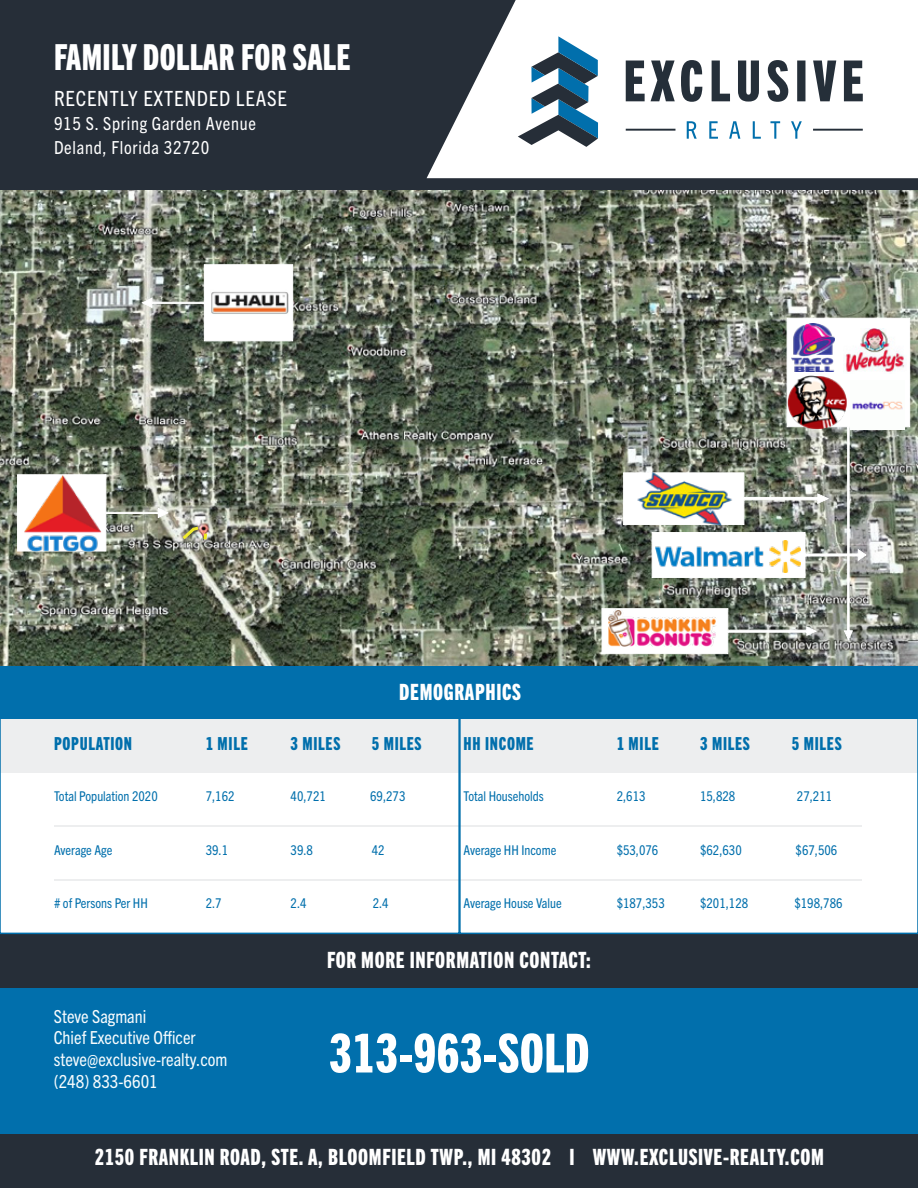
<style>
.page{position:relative;width:918px;height:1188px;background:#fff}
.page>*{position:absolute;margin:0;border:0;box-sizing:border-box;transform-origin:0 0}
.Headline_Centered{font:54px "Trade Gothic Next LT Pro Hv Cm";letter-spacing:.01em;color:#fff}
.Headlines{font:36px "Trade Gothic Next LT Pro Hv Cm";letter-spacing:.01em;color:#fff}
.Subheadlines_Centere{font:22.5px "Trade Gothic Next LT Pro Hv Cm";letter-spacing:.03em;color:#fff}
.Address{font:condensed 21px "Trade Gothic Next LT Pro";letter-spacing:.04em;color:#fff}
.t1{font:condensed 18px "Trade Gothic Next LT Pro";color:#f7fcfe}
.Table_Subhead{font:18px "Trade Gothic Next LT Pro Hv Cm";letter-spacing:.04em;color:#016fac}
.Address-2{font:condensed 18px "Trade Gothic Next LT Pro";letter-spacing:.04em;color:#fff}
.t2{font:condensed 18px "Trade Gothic Next LT Pro";color:#f9fcfe}
.Body_Copy_Smaller{font:condensed 13.5px "Trade Gothic Next LT Pro";color:#016fac}
</style>
<div class="page">
<div style="left:0;top:1134px;width:918px;height:54px;background:#262e38"></div>
<div style="left:0;top:934px;width:918px;height:54px;background:#262e38"></div>
<div style="left:0;top:665px;width:918px;height:54px;background:#016fac"></div>
<div style="left:0;top:719px;width:918px;height:54px;background:#edeeef"></div>
<hr style="left:54px;top:825px;width:808px;height:2px;background:#262e38">
<hr style="left:54px;top:879px;width:808px;height:2px;background:#262e38">
<div style="left:0;top:0;width:918px;height:190px;background:#262e38"></div>
<svg style="left:427px;top:0;width:491px;height:178px;background:#e5e6e7"></svg>
<svg style="left:687px;top:121px;width:115px;height:18px;background:#cfe3ef"></svg>
<svg style="left:626px;top:60px;width:237px;height:42px"></svg>
<hr style="left:813px;top:129px;width:50px;height:2px;background:#252f39">
<hr style="left:626px;top:129px;width:49px;height:2px;background:#252f39">
<svg style="left:518px;top:36px;width:80px;height:111px"></svg>
<img style="left:0;top:190px;width:918px;height:475px">
<img style="left:601px;top:317px;width:310px;height:338px">
<img style="left:636px;top:471px;width:97px;height:56px">
<svg style="left:140px;top:264px;width:154px;height:78px"></svg>
<img style="left:211px;top:268px;width:78px;height:70px">
<svg style="left:17px;top:474px;width:153px;height:78px"></svg>
<img style="left:23px;top:475px;width:79px;height:76px">
<div style="left:0;top:988px;width:918px;height:146px;background:#016fac"></div>
<svg style="left:179px;top:524px;width:30px;height:19px"></svg>
<div style="left:0;top:708px;width:460px;height:226px;border:2px solid #016fac"></div>
<div style="left:459px;top:708px;width:459px;height:226px;border:2px solid #016fac"></div>
<p class="Headlines" style="left:54px;top:33px;width:298px">FAMILY DOLLAR FOR SALE</p>
<p class="Address" style="left:54px;top:84px;width:234px">RECENTLY EXTENDED LEASE</p>
<p class="Address-2" style="left:54px;top:112px;width:203px">915 S. Spring Garden Avenue</p>
<p class="Address-2" style="left:54px;top:136px;width:157px">Deland, Florida 32720</p>
<p class="Subheadlines_Centere" style="left:399px;top:676px;width:123px">DEMOGRAPHICS</p>
<p class="Table_Subhead" style="left:54px;top:732px;width:80px">POPULATION</p>
<p class="Table_Subhead" style="left:464px;top:732px;width:72px">HH INCOME</p>
<p class="Table_Subhead" style="left:291px;top:732px;width:51px">3 MILES</p>
<p class="Table_Subhead" style="left:372px;top:732px;width:51px">5 MILES</p>
<p class="Table_Subhead" style="left:206px;top:732px;width:44px">1 MILE</p>
<p class="Table_Subhead" style="left:617px;top:732px;width:44px">1 MILE</p>
<p class="Table_Subhead" style="left:700px;top:732px;width:51px">3 MILES</p>
<p class="Table_Subhead" style="left:792px;top:732px;width:51px">5 MILES</p>
<p class="Body_Copy_Smaller" style="left:54px;top:787px;width:105px">Total Population 2020</p>
<p class="Body_Copy_Smaller" style="left:206px;top:787px;width:30px">7,162</p>
<p class="Body_Copy_Smaller" style="left:291px;top:787px;width:37px">40,721</p>
<p class="Body_Copy_Smaller" style="left:370px;top:787px;width:37px">69,273</p>
<p class="Body_Copy_Smaller" style="left:464px;top:787px;width:82px">Total Households</p>
<p class="Body_Copy_Smaller" style="left:617px;top:787px;width:30px">2,613</p>
<p class="Body_Copy_Smaller" style="left:700px;top:787px;width:37px">15,828</p>
<p class="Body_Copy_Smaller" style="left:797px;top:787px;width:37px">27,211</p>
<p class="Body_Copy_Smaller" style="left:54px;top:841px;width:60px">Average Age</p>
<p class="Body_Copy_Smaller" style="left:206px;top:841px;width:24px">39.1</p>
<p class="Body_Copy_Smaller" style="left:291px;top:841px;width:24px">39.8</p>
<p class="Body_Copy_Smaller" style="left:372px;top:841px;width:14px">42</p>
<p class="Body_Copy_Smaller" style="left:464px;top:841px;width:94px">Average HH Income</p>
<p class="Body_Copy_Smaller" style="left:617px;top:841px;width:43px">$53,076</p>
<p class="Body_Copy_Smaller" style="left:700px;top:841px;width:43px">$62,630</p>
<p class="Body_Copy_Smaller" style="left:796px;top:841px;width:43px">$67,506</p>
<p class="Body_Copy_Smaller" style="left:54px;top:894px;width:95px"># of Persons Per HH</p>
<p class="Body_Copy_Smaller" style="left:206px;top:894px;width:17px">2.7</p>
<p class="Body_Copy_Smaller" style="left:291px;top:894px;width:17px">2.4</p>
<p class="Body_Copy_Smaller" style="left:373px;top:894px;width:17px">2.4</p>
<p class="Body_Copy_Smaller" style="left:464px;top:894px;width:100px">Average House Value</p>
<p class="Body_Copy_Smaller" style="left:617px;top:894px;width:50px">$187,353</p>
<p class="Body_Copy_Smaller" style="left:700px;top:894px;width:50px">$201,128</p>
<p class="Body_Copy_Smaller" style="left:794px;top:894px;width:50px">$198,786</p>
<p class="Subheadlines_Centere" style="left:327px;top:945px;width:265px">FOR MORE INFORMATION CONTACT:</p>
<p class="t2" style="left:54px;top:1004px;width:94px">Steve Sagmani</p>
<p class="t1" style="left:54px;top:1026px;width:143px">Chief Executive Officer</p>
<p class="t1" style="left:54px;top:1047px;width:175px">steve@exclusive-realty.com</p>
<p class="t1" style="left:54px;top:1069px;width:106px">(248) 833-6601</p>
<p class="Headline_Centered" style="left:329px;top:1017px;width:262px">313-963-SOLD</p>
<p class="Subheadlines_Centere" style="left:95px;top:1142px;width:731px">2150 FRANKLIN ROAD, STE. A, BLOOMFIELD TWP., MI 48302 I WWW.EXCLUSIVE-REALTY.COM</p>
</div>
